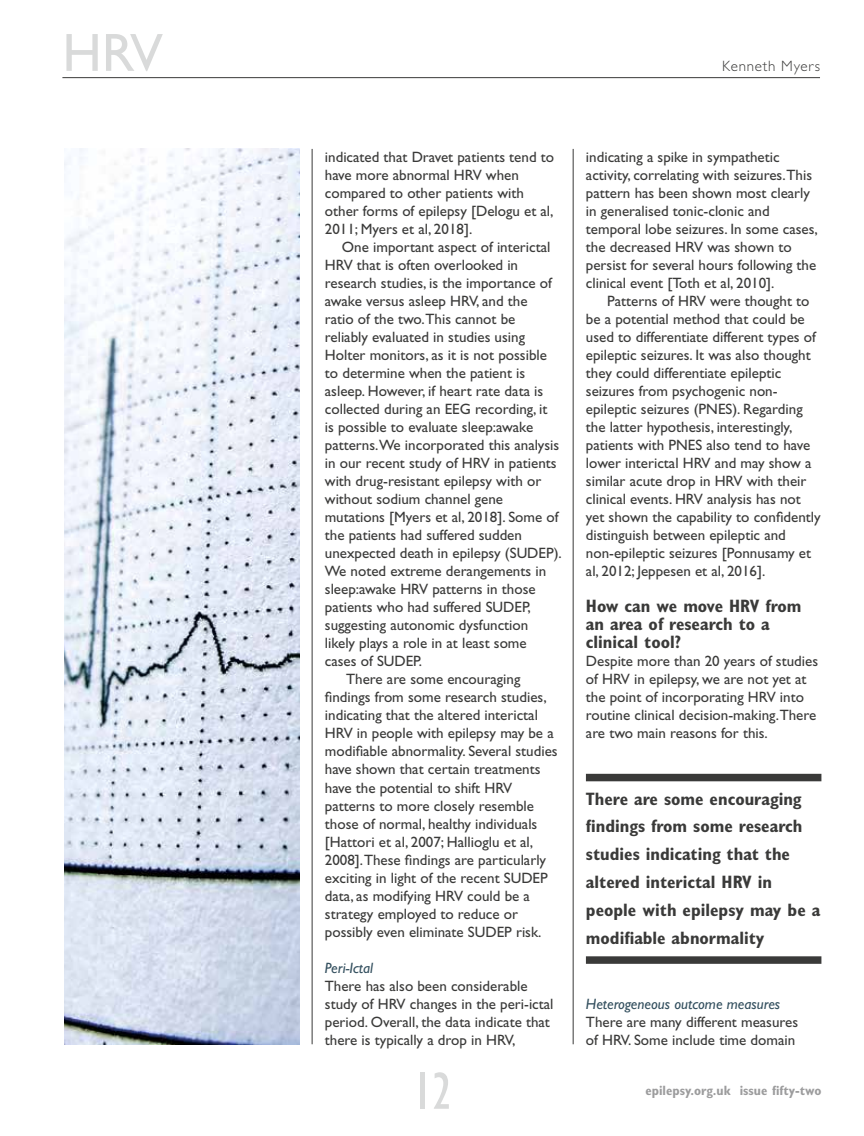
<style>
.page{position:relative;width:864px;height:1136px;background:#fff}
.page>*{position:absolute;margin:0;border:0;box-sizing:border-box;transform-origin:0 0}
.t1{font:54px "Gill Sans Std";color:#d9dada}
.t2{font:condensed 54px "Gill Sans Std";color:#d9dada}
.t3{font:700 condensed 18px/27.8px "Gill Sans Std";color:#3a3a39}
.t4{font:15px/18px "Gill Sans Std";color:#3a3a39}
.t5{font:italic 15px "Gill Sans Std";color:#34505f}
.t6{font:300 15px "Gill Sans Std";letter-spacing:.05em;color:#3a3a39}
.t7{font:700 condensed 13.5px "Gill Sans Std";color:#9c9c9d}
</style>
<div class="page">
<hr style="left:62px;top:77px;width:757px;height:1px;background:#3a3a39">
<hr style="left:572px;top:149px;width:1px;height:895px;background:#3a3a39">
<hr style="left:311px;top:149px;width:1px;height:895px;background:#3a3a39">
<img style="left:64px;top:149px;width:235px;height:895px">
<div style="left:585px;top:773px;width:236px;height:8px;background:#3a3a39"></div>
<div style="left:585px;top:956px;width:236px;height:7px;background:#3a3a39"></div>
<h1 class="t1" style="left:62px;top:22px;width:102px">HRV</h1>
<p class="t6" style="left:721px;top:57px;width:99px">Kenneth Myers</p>
<p class="t4" style="left:325px;top:148px;width:231px">indicated that Dravet patients tend to have more abnormal HRV when compared to other patients with other forms of epilepsy [Delogu et al,<br>2011; Myers et al, 2018].</p>
<p class="t4" style="left:342px;top:238px;width:210px">One important aspect of interictal</p>
<p class="t4" style="left:325px;top:256px;width:195px">HRV that is often overlooked in</p>
<p class="t4" style="left:325px;top:274px;width:228px">research studies, is the importance of</p>
<p class="t4" style="left:325px;top:292px;width:204px">awake versus asleep HRV, and the</p>
<p class="t4" style="left:325px;top:310px;width:192px">ratio of the two.This cannot be</p>
<p class="t4" style="left:325px;top:328px;width:202px">reliably evaluated in studies using</p>
<p class="t4" style="left:325px;top:346px;width:223px">Holter monitors, as it is not possible</p>
<p class="t4" style="left:325px;top:364px;width:202px">to determine when the patient is</p>
<p class="t4" style="left:325px;top:382px;width:220px">asleep. However, if heart rate data is</p>
<p class="t4" style="left:325px;top:400px;width:224px">collected during an EEG recording, it</p>
<p class="t4" style="left:325px;top:418px;width:210px">is possible to evaluate sleep:awake</p>
<p class="t4" style="left:325px;top:436px;width:236px">patterns.We incorporated this analysis</p>
<p class="t4" style="left:325px;top:454px;width:233px">in our recent study of HRV in patients</p>
<p class="t4" style="left:325px;top:472px;width:218px">with drug-resistant epilepsy with or</p>
<p class="t4" style="left:325px;top:490px;width:180px">without sodium channel gene</p>
<p class="t4" style="left:325px;top:508px;width:235px">mutations [Myers et al, 2018]. Some of</p>
<p class="t4" style="left:325px;top:526px;width:198px">the patients had suffered sudden</p>
<p class="t4" style="left:325px;top:544px;width:238px">unexpected death in epilepsy (SUDEP).</p>
<p class="t4" style="left:325px;top:562px;width:223px">We noted extreme derangements in</p>
<p class="t4" style="left:325px;top:580px;width:212px">sleep:awake HRV patterns in those</p>
<p class="t4" style="left:325px;top:598px;width:207px">patients who had suffered SUDEP,</p>
<p class="t4" style="left:325px;top:616px;width:205px">suggesting autonomic dysfunction</p>
<p class="t4" style="left:325px;top:634px;width:203px">likely plays a role in at least some</p>
<p class="t4" style="left:325px;top:652px;width:99px">cases of SUDEP.</p>
<p class="t4" style="left:346px;top:670px;width:176px">There are some encouraging</p>
<p class="t4" style="left:325px;top:688px;width:223px">findings from some research studies,</p>
<p class="t4" style="left:325px;top:706px;width:214px">indicating that the altered interictal</p>
<p class="t4" style="left:325px;top:724px;width:230px">HRV in people with epilepsy may be a</p>
<p class="t4" style="left:325px;top:742px;width:234px">modifiable abnormality. Several studies</p>
<p class="t4" style="left:325px;top:760px;width:217px">have shown that certain treatments</p>
<p class="t4" style="left:325px;top:778px;width:189px">have the potential to shift HRV</p>
<p class="t4" style="left:325px;top:796px;width:211px">patterns to more closely resemble</p>
<p class="t4" style="left:325px;top:814px;width:214px">those of normal, healthy individuals</p>
<p class="t4" style="left:325px;top:832px;width:210px">[Hattori et al, 2007; Hallioglu et al,</p>
<p class="t4" style="left:325px;top:850px;width:222px">2008].These findings are particularly</p>
<p class="t4" style="left:325px;top:868px;width:224px">exciting in light of the recent SUDEP</p>
<p class="t4" style="left:325px;top:886px;width:206px">data, as modifying HRV could be a</p>
<p class="t4" style="left:325px;top:904px;width:195px">strategy employed to reduce or</p>
<p class="t4" style="left:325px;top:922px;width:218px">possibly even eliminate SUDEP risk.</p>
<p class="t5" style="left:325px;top:958px;width:49px">Peri-Ictal</p>
<p class="t4" style="left:325px;top:976px;width:230px">There has also been considerable study of HRV changes in the peri-ictal period. Overall, the data indicate that there is typically a drop in HRV,</p>
<h1 class="t2" style="left:412px;top:1061px;width:41px">12</h1>
<p class="t4" style="left:585px;top:148px;width:233px">indicating a spike in sympathetic activity, correlating with seizures.This pattern has been shown most clearly in generalised tonic-clonic and temporal lobe seizures. In some cases, the decreased HRV was shown to persist for several hours following the clinical event [Toth et al, 2010].</p>
<p class="t4" style="left:585px;top:292px;width:236px;text-indent:21px">Patterns of HRV were thought to be a potential method that could be used to differentiate different types of epileptic seizures. It was also thought they could differentiate epileptic seizures from psychogenic non&shy;epileptic seizures (PNES). Regarding the latter hypothesis, interestingly, patients with PNES also tend to have lower interictal HRV and may show a similar acute drop in HRV with their clinical events. HRV analysis has not yet shown the capability to confidently distinguish between epileptic and non-epileptic seizures [Ponnusamy et al, 2012; Jeppesen et al, 2016].</p>
<p class="t3" style="left:585px;top:597px;width:217px;line-height:18px">How can we move HRV from an area of research to a clinical tool?</p>
<p class="t4" style="left:585px;top:652px;width:234px">Despite more than 20 years of studies of HRV in epilepsy, we are not yet at the point of incorporating HRV into routine clinical decision-making.There are two main reasons for this.</p>
<p class="t3" style="left:585px;top:784px;width:236px">There are some encouraging findings from some research studies indicating that the altered interictal HRV in people with epilepsy may be a modifiable abnormality</p>
<p class="t5" style="left:585px;top:994px;width:196px">Heterogeneous outcome measures</p>
<p class="t4" style="left:585px;top:1012px;width:214px">There are many different measures of HRV. Some include time domain</p>
<p class="t7" style="left:645px;top:1082px;width:177px">epilepsy.org.uk issue fifty-two</p>
</div>
